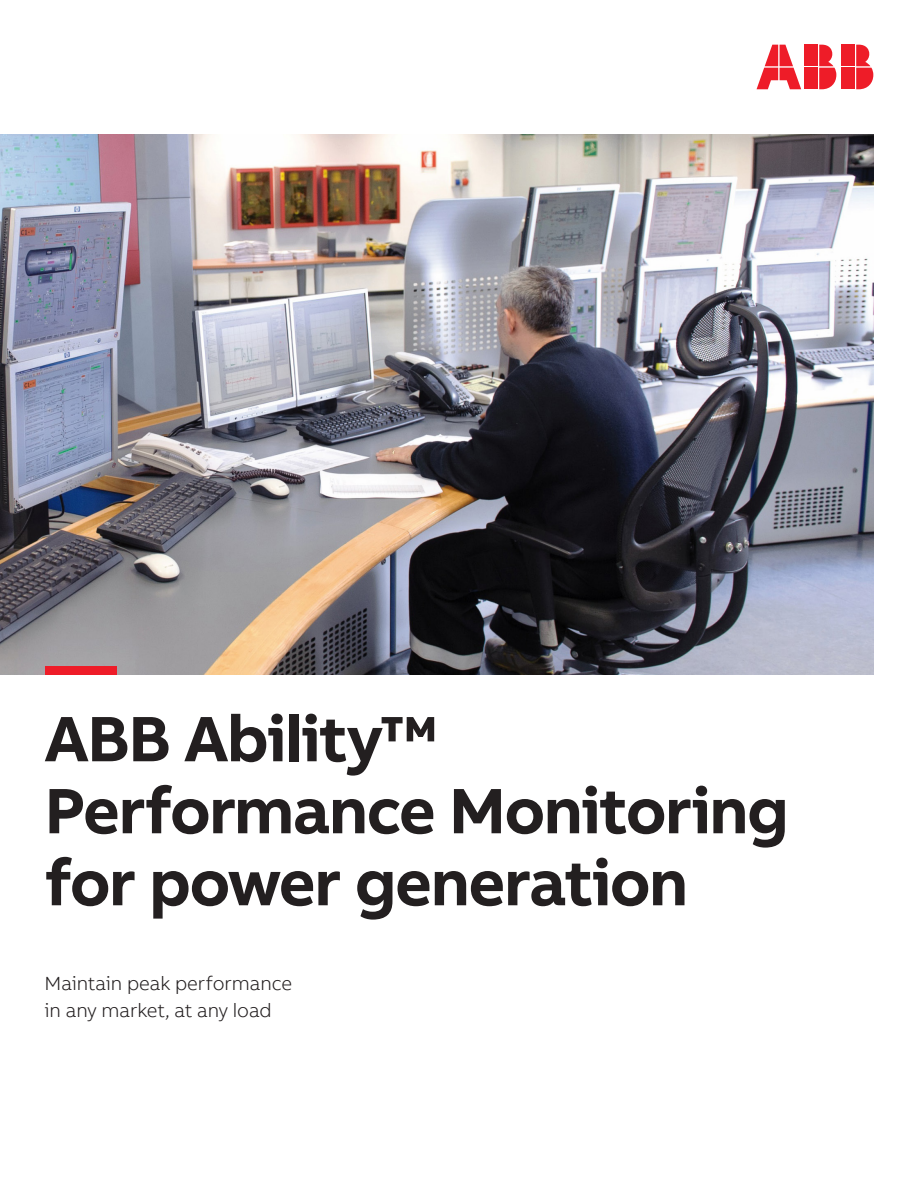
<style>
.page{position:relative;width:918px;height:1188px;background:#fff}
.page>*{position:absolute;margin:0;border:0;box-sizing:border-box;transform-origin:0 0}
.Engagement_Level_Hea{font:700 72px "AB Bvoice";color:#ee1c28}
.Engagement_Level_Hea-2{font:700 66px/72px "AB Bvoice";letter-spacing:-.025em;color:#231f20}
.Engagement_Level_Sub{font:300 19.5px/27px "AB Bvoice";letter-spacing:-.005em;color:#231f20}
</style>
<div class="page">
<img style="left:0;top:135px;width:873px;height:540px">
<div style="left:842px;top:45px;width:13px;height:21px;background:#ee1c28"></div>
<div style="left:842px;top:68px;width:13px;height:21px;background:#ee1c28"></div>
<svg style="left:856px;top:45px;width:17px;height:44px"></svg>
<svg style="left:757px;top:45px;width:44px;height:44px"></svg>
<div style="left:805px;top:45px;width:13px;height:21px;background:#ee1c28"></div>
<div style="left:805px;top:68px;width:13px;height:21px;background:#ee1c28"></div>
<svg style="left:819px;top:45px;width:17px;height:44px"></svg>
<p class="Engagement_Level_Hea" style="left:45px;top:619px;width:73px">—</p>
<p class="Engagement_Level_Hea-2" style="left:45px;top:703px;width:746px">ABB Ability™<br>Performance Monitoring for power generation</p>
<p class="Engagement_Level_Sub" style="left:45px;top:970px;width:249px">Maintain peak performance in any market, at any load</p>
</div>
